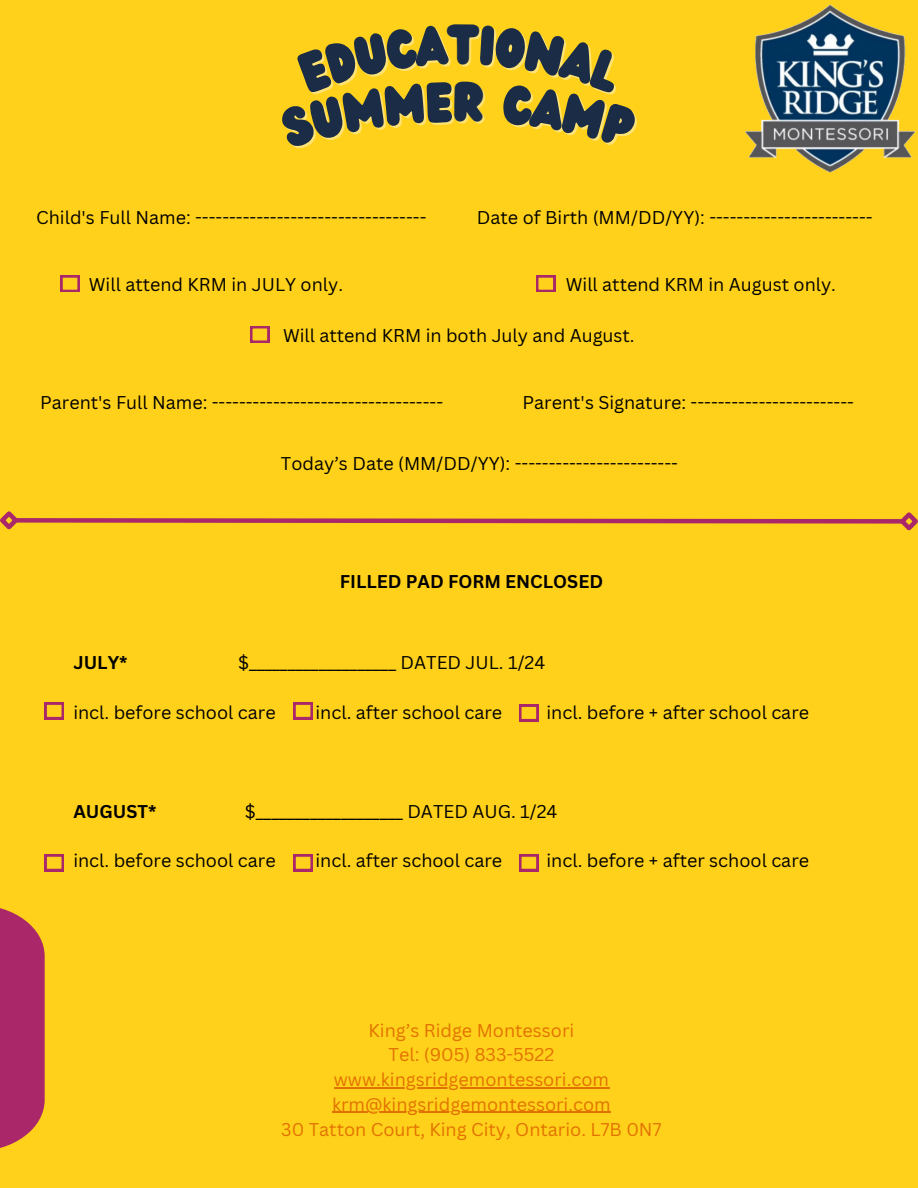
<style>
.page{position:relative;width:918px;height:1188px;background:#ffd11a}
.page>*{position:absolute;margin:0;border:0;box-sizing:border-box;transform-origin:0 0}
.t1{font:48.6px "Wedges";color:#1a2c46}
.t2{font:18px "Canva Sans";color:#000}
.t3{font:18px/24.8px "Canva Sans";color:#e27200;text-align:center}
.t4{font:700 18px "Canva Sans";color:#000}
</style>
<div class="page">
<svg style="left:0;top:511px;width:918px;height:20px"></svg>
<img style="left:745px;top:5px;width:170px;height:168px">
<svg style="left:61px;top:275px;width:19px;height:17px"></svg>
<svg style="left:536px;top:275px;width:19px;height:17px"></svg>
<svg style="left:250px;top:326px;width:19px;height:17px"></svg>
<svg style="left:45px;top:703px;width:19px;height:16px"></svg>
<svg style="left:294px;top:703px;width:19px;height:16px"></svg>
<svg style="left:519px;top:705px;width:19px;height:16px"></svg>
<svg style="left:45px;top:855px;width:19px;height:16px"></svg>
<svg style="left:294px;top:855px;width:19px;height:16px"></svg>
<svg style="left:519px;top:855px;width:19px;height:16px"></svg>
<hr style="left:334px;top:1087px;width:275px;height:1px;background:#e27200">
<hr style="left:332px;top:1112px;width:33px;height:1px;background:#e27200">
<hr style="left:365px;top:1112px;width:246px;height:1px;background:#e27200">
<div style="left:0;top:905px;width:45px;height:246px;background:#aa276a"></div>
<h3 class="t1" style="left:447px;top:9px;width:33px">T</h3>
<h1 class="t2" style="left:36px;top:205px;width:392px">Child's Full Name: ----------------------------------</h1>
<h1 class="t2" style="left:477px;top:205px;width:397px">Date of Birth (MM/DD/YY): ------------------------</h1>
<p class="t2" style="left:89px;top:272px;width:256px">Will attend KRM in JULY only.</p>
<p class="t2" style="left:566px;top:272px;width:272px">Will attend KRM in August only.</p>
<p class="t2" style="left:283px;top:322px;width:353px">Will attend KRM in both July and August.</p>
<p class="t2" style="left:40px;top:390px;width:404px">Parent's Full Name: ----------------------------------</p>
<p class="t2" style="left:523px;top:390px;width:333px">Parent's Signature: ------------------------</p>
<p class="t2" style="left:281px;top:451px;width:399px">Today’s Date (MM/DD/YY): ------------------------</p>
<p class="t4" style="left:340px;top:569px;width:265px">FILLED PAD FORM ENCLOSED</p>
<p class="t4" style="left:73px;top:650px;width:56px">JULY*</p>
<p class="t2" style="left:238px;top:650px;width:309px">$___________________ DATED JUL. 1/24</p>
<p class="t2" style="left:73px;top:699px;width:204px">incl. before school care</p>
<p class="t2" style="left:316px;top:699px;width:188px">incl. after school care</p>
<p class="t2" style="left:547px;top:699px;width:264px">incl. before + after school care</p>
<p class="t4" style="left:73px;top:798px;width:85px">AUGUST*</p>
<p class="t2" style="left:245px;top:798px;width:314px">$___________________ DATED AUG. 1/24</p>
<p class="t2" style="left:73px;top:848px;width:204px">incl. before school care</p>
<p class="t2" style="left:316px;top:848px;width:188px">incl. after school care</p>
<p class="t2" style="left:547px;top:848px;width:264px">incl. before + after school care</p>
<p class="t3" style="left:281px;top:1017px;width:382px">King’s Ridge Montessori<br>Tel: (905) 833-5522 www.kingsridgemontessori.com krm@kingsridgemontessori.com<br>30 Tatton Court, King City, Ontario. L7B 0N7</p>
</div>
